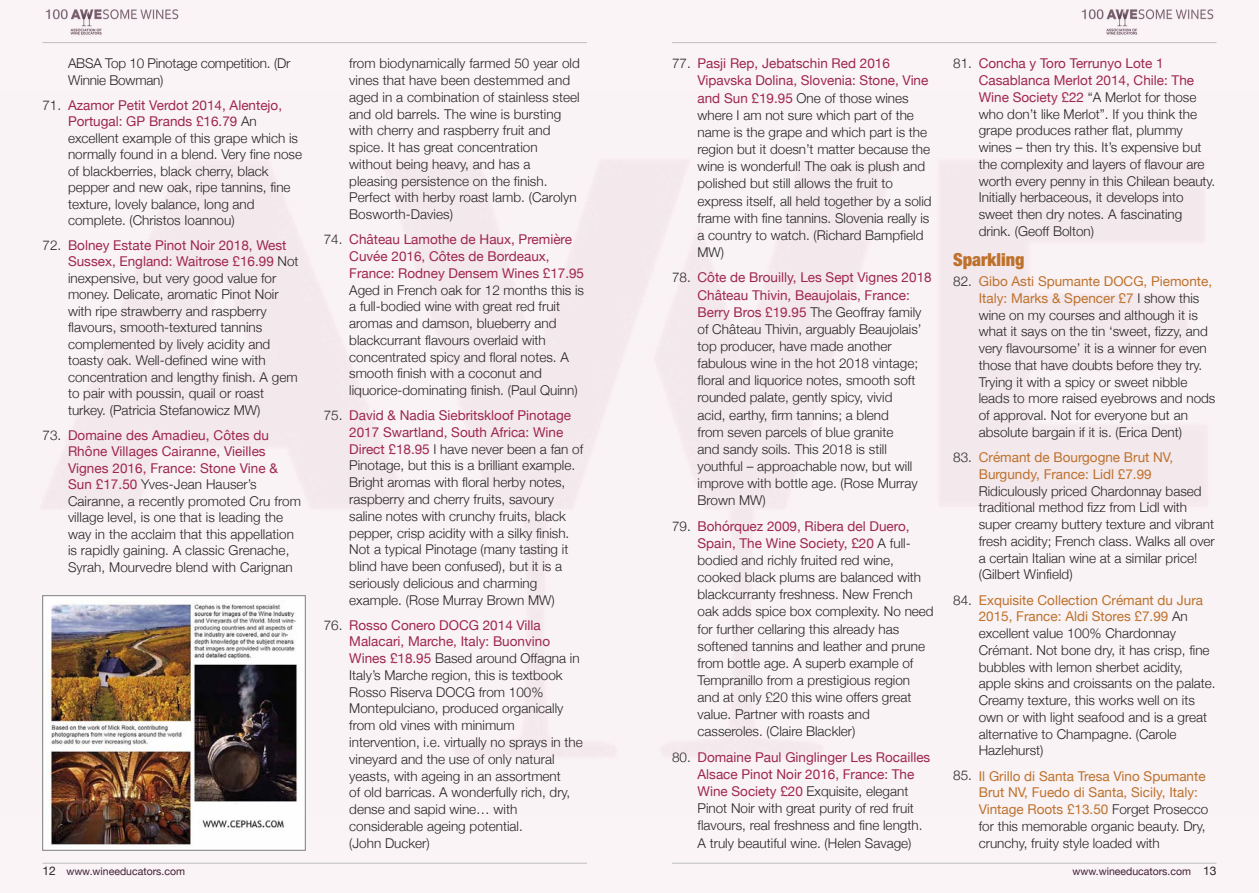
<style>
.page{position:relative;width:1259px;height:893px;background:#faf4f6}
.page>*{position:absolute;margin:0;border:0;box-sizing:border-box;transform-origin:0 0}
.t1{font:900 condensed 18px "Helvetica Neue";color:#be712c}
.t2{font:300 13.5px/16.8px "Helvetica Neue";color:#272526}
.t3{font:13.5px/16.8px "Helvetica Neue";color:#be712c}
.t4{font:10.5px "Helvetica Neue";color:#421f35}
.s1{font-weight:400;color:#9e264f}
.s2{font-size:12px;color:#272526}
.s3{font-weight:400;color:#be712c}
.s4{font-weight:300;color:#272526}
</style>
<div class="page">
<hr style="left:672px;top:863px;width:544px;height:1px;background:#bebebe">
<img style="left:1081px;top:9px;width:133px;height:26px">
<hr style="left:43px;top:863px;width:544px;height:1px;background:#bebebe">
<img style="left:45px;top:9px;width:134px;height:26px">
<hr style="left:672px;top:42px;width:544px;height:1px;background:#bebebe">
<hr style="left:43px;top:42px;width:544px;height:1px;background:#bebebe">
<img style="left:44px;top:598px;width:259px;height:249px">
<div style="left:42px;top:595px;width:263px;height:255px;border:1px solid #7d7c7d"></div>
<p class="t2" style="left:68px;top:55px;width:224px">ABSA Top 10 Pinotage competition. (Dr<br>Winnie Bowman)</p>
<p class="t2" style="left:68px;top:96px;width:236px;text-indent:-26px">71. <span class="s1">Azamor Petit Verdot 2014, Alentejo, Portugal: GP Brands £16.79</span> An excellent example of this grape which is normally found in a blend. Very fine nose of blackberries, black cherry, black pepper and new oak, ripe tannins, fine texture, lovely balance, long and complete. (Christos Ioannou)</p>
<p class="t2" style="left:68px;top:236px;width:232px;text-indent:-26px">72. <span class="s1">Bolney Estate Pinot Noir 2018, West Sussex, England: Waitrose £16.99</span> Not inexpensive, but very good value for money. Delicate, aromatic Pinot Noir with ripe strawberry and raspberry flavours, smooth-textured tannins complemented by lively acidity and toasty oak. Well-defined wine with concentration and lengthy finish. A gem to pair with poussin, quail or roast turkey. (Patricia Stefanowicz MW)</p>
<p class="t2" style="left:68px;top:426px;width:234px;text-indent:-26px">73. <span class="s1">Domaine des Amadieu, Côtes du Rhône Villages Cairanne, Vieilles Vignes 2016, France: Stone Vine &amp; Sun £17.50</span> Yves-Jean Hauser’s Cairanne, a recently promoted Cru from village level, is one that is leading the way in the acclaim that this appellation is rapidly gaining. A classic Grenache, Syrah, Mourvedre blend with Carignan</p>
<p class="t4" style="left:43px;top:865px;width:144px"><span class="s2">12</span> www.wineeducators.com</p>
<p class="t2" style="left:349px;top:55px;width:232px">from biodynamically farmed 50 year old vines that have been destemmed and aged in a combination of stainless steel and old barrels. The wine is bursting with cherry and raspberry fruit and spice. It has great concentration without being heavy, and has a pleasing persistence on the finish.<br>Perfect with herby roast lamb. (Carolyn Bosworth-Davies)</p>
<p class="t2" style="left:349px;top:231px;width:236px;text-indent:-26px">74. <span class="s1">Château Lamothe de Haux, Première Cuvée 2016, Côtes de Bordeaux, France: Rodney Densem Wines £17.95<br></span>Aged in French oak for 12 months this is a full-bodied wine with great red fruit aromas and damson, blueberry and blackcurrant flavours overlaid with concentrated spicy and floral notes. A smooth finish with a coconut and liquorice-dominating finish. (Paul Quinn)</p>
<p class="t2" style="left:349px;top:407px;width:235px;text-indent:-26px">75. <span class="s1">David &amp; Nadia Siebritskloof Pinotage 2017 Swartland, South Africa: Wine Direct £18.95</span> I have never been a fan of Pinotage, but this is a brilliant example.<br>Bright aromas with floral herby notes, raspberry and cherry fruits, savoury saline notes with crunchy fruits, black pepper, crisp acidity with a silky finish.<br>Not a typical Pinotage (many tasting it blind have been confused), but it is a seriously delicious and charming example. (Rose Murray Brown MW)</p>
<p class="t2" style="left:349px;top:616px;width:235px;text-indent:-26px">76. <span class="s1">Rosso Conero DOCG 2014 Villa Malacari, Marche, Italy: Buonvino Wines £18.95</span> Based around Offagna in Italy’s Marche region, this is textbook Rosso Riserva DOCG from 100% Montepulciano, produced organically from old vines with minimum intervention, i.e. virtually no sprays in the vineyard and the use of only natural yeasts, with ageing in an assortment<br>of old barricas. A wonderfully rich, dry, dense and sapid wine… with considerable ageing potential.<br>(John Ducker)</p>
<p class="t2" style="left:697px;top:55px;width:236px;text-indent:-26px">77. <span class="s1">Pasji Rep, Jebatschin Red 2016<br>Vipavska Dolina, Slovenia: Stone, Vine and Sun £19.95</span> One of those wines where I am not sure which part of the name is the grape and which part is the region but it doesn’t matter because the wine is wonderful! The oak is plush and polished but still allows the fruit to express itself, all held together by a solid frame with fine tannins. Slovenia really is a country to watch. (Richard Bampfield MW)</p>
<p class="t2" style="left:697px;top:269px;width:236px;text-indent:-26px">78. <span class="s1">Côte de Brouilly, Les Sept Vignes 2018<br>Château Thivin, Beaujolais, France:<br>Berry Bros £19.95</span> The Geoffray family of Château Thivin, arguably Beaujolais’ top producer, have made another fabulous wine in the hot 2018 vintage; floral and liquorice notes, smooth soft rounded palate, gently spicy, vivid<br>acid, earthy, firm tannins; a blend<br>from seven parcels of blue granite<br>and sandy soils. This 2018 is still youthful – approachable now, but will improve with bottle age. (Rose Murray Brown MW)</p>
<p class="t2" style="left:697px;top:517px;width:238px;text-indent:-26px">79. <span class="s1">Bohórquez 2009, Ribera del Duero, Spain, The Wine Society, £20</span> A full&shy;bodied and richly fruited red wine, cooked black plums are balanced with blackcurranty freshness. New French oak adds spice box complexity. No need for further cellaring this already has softened tannins and leather and prune from bottle age. A superb example of Tempranillo from a prestigious region and at only £20 this wine offers great value. Partner with roasts and casseroles. (Claire Blackler)</p>
<p class="t2" style="left:697px;top:748px;width:234px;text-indent:-26px">80. <span class="s1">Domaine Paul Ginglinger Les Rocailles Alsace Pinot Noir 2016, France: The Wine Society £20</span> Exquisite, elegant Pinot Noir with great purity of red fruit flavours, real freshness and fine length.<br>A truly beautiful wine. (Helen Savage)</p>
<p class="t2" style="left:978px;top:55px;width:238px;text-indent:-26px">81. <span class="s1">Concha y Toro Terrunyo Lote 1<br>Casablanca Merlot 2014, Chile: The Wine Society £22</span> “A Merlot for those who don’t like Merlot”. If you think the grape produces rather flat, plummy wines – then try this. It’s expensive but the complexity and layers of flavour are worth every penny in this Chilean beauty.<br>Initially herbaceous, it develops into sweet then dry notes. A fascinating drink. (Geoff Bolton)</p>
<p class="t1" style="left:953px;top:253px;width:73px">Sparkling</p>
<p class="t2" style="left:978px;top:273px;width:238px;text-indent:-26px">82. <span class="s3">Gibo Asti Spumante DOCG, Piemonte, Italy: Marks &amp; Spencer £7</span> I show this wine on my courses and although it is what it says on the tin ‘sweet, fizzy, and very flavoursome’ it is a winner for even those that have doubts before they try.<br>Trying it with a spicy or sweet nibble leads to more raised eyebrows and nods of approval. Not for everyone but an absolute bargain if it is. (Erica Dent)</p>
<p class="t2" style="left:978px;top:449px;width:238px;text-indent:-26px">83. <span class="s3">Crémant de Bourgogne Brut NV, Burgundy, France: Lidl £7.99<br></span>Ridiculously priced Chardonnay based traditional method fizz from Lidl with super creamy buttery texture and vibrant fresh acidity; French class. Walks all over a certain Italian wine at a similar price! (Gilbert Winfield)</p>
<p class="t2" style="left:978px;top:591px;width:238px;text-indent:-26px">84. <span class="s3">Exquisite Collection Crémant du Jura 2015, France: Aldi Stores £7.99</span> An excellent value 100% Chardonnay Crémant. Not bone dry, it has crisp, fine bubbles with lemon sherbet acidity, apple skins and croissants on the palate.<br>Creamy texture, this works well on its own or with light seafood and is a great alternative to Champagne. (Carole Hazlehurst)</p>
<p class="t3" style="left:978px;top:767px;width:231px;text-indent:-26px"><span class="s4">85.</span> Il Grillo di Santa Tresa Vino Spumante Brut NV, Fuedo di Santa, Sicily, Italy:<br>Vintage Roots £13.50 <span class="s4">Forget Prosecco for this memorable organic beauty. Dry, crunchy, fruity style loaded with</span></p>
<p class="t4" style="left:1072px;top:865px;width:145px">www.wineeducators.com <span class="s2">13</span></p>
</div>
